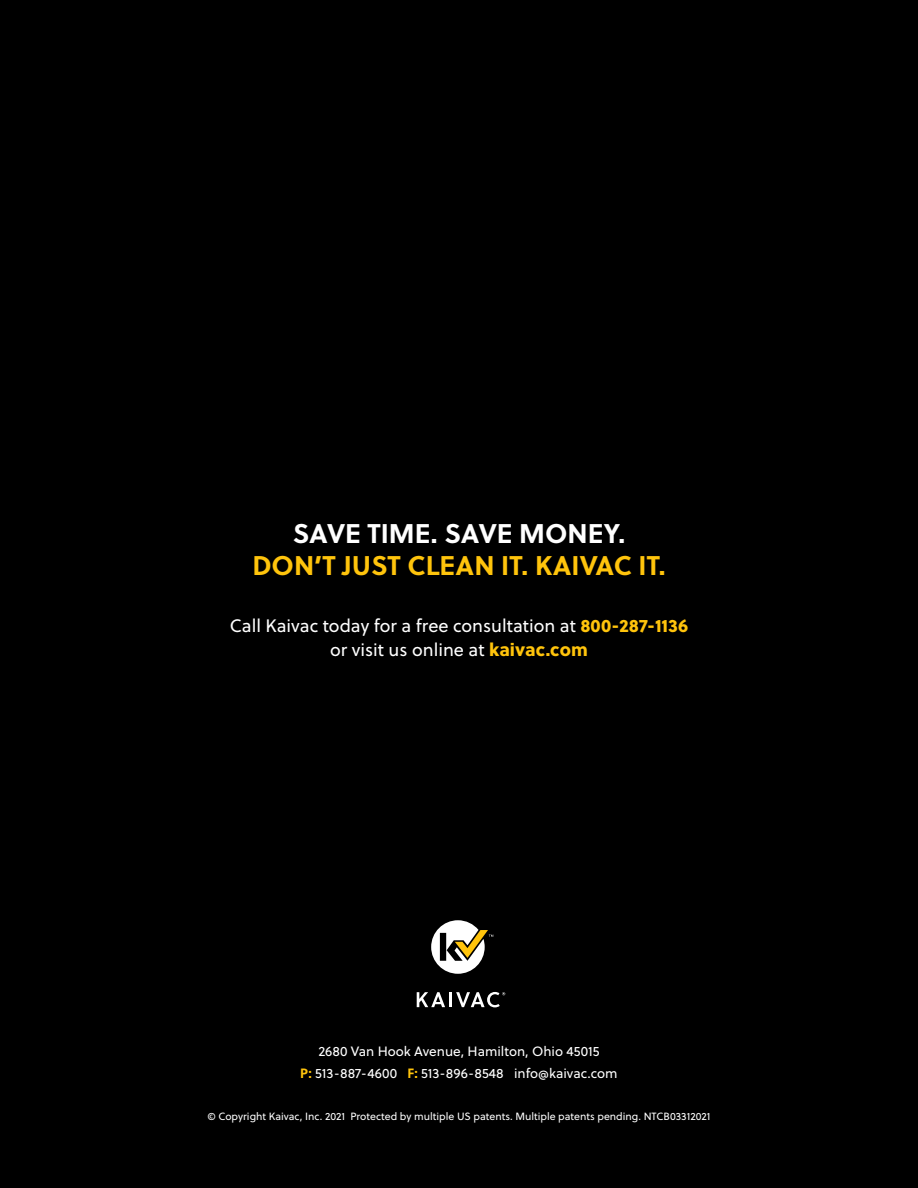
<style>
.page{position:relative;width:918px;height:1188px;background:#000}
.page>*{position:absolute;margin:0;border:0;box-sizing:border-box;transform-origin:0 0}
.t1{font:700 27px "Soleil";color:#ffc40c}
.t2{font:700 27px "Soleil";color:#fff}
.t3{font:18px/24px "Soleil";color:#fff;text-align:center}
.t4{font:13.5px/21.6px "Soleil";color:#fff;text-align:center}
.t5{font:10.5px "Soleil";color:#fff}
.s1{font-family:"Soleil Xb";color:#ffc40c}
.s2{font-weight:700;color:#ffc40c}
</style>
<div class="page">
<svg style="left:417px;top:992px;width:28px;height:15px"></svg>
<hr style="left:449px;top:992px;width:3px;height:15px;background:#fff">
<svg style="left:456px;top:992px;width:49px;height:15px"></svg>
<svg style="left:431px;top:920px;width:62px;height:54px"></svg>
<h1 class="t2" style="left:293px;top:512px;width:334px">SAVE TIME. SAVE MONEY.</h1>
<h1 class="t1" style="left:252px;top:545px;width:415px">DON’T JUST CLEAN IT. KAIVAC IT.</h1>
<h2 class="t3" style="left:230px;top:613px;width:460px">Call Kaivac today for a free consultation at <span class="s1">800-287-1136 </span>or visit us online at <span class="s1">kaivac.com</span></h2>
<p class="t4" style="left:300px;top:1041px;width:319px">2680 Van Hook Avenue, Hamilton, Ohio 45015<br><span class="s2">P:</span> 513-887-4600 <span class="s2">F:</span> 513-896-8548 info@kaivac.com</p>
<p class="t5" style="left:207px;top:1109px;width:505px">© Copyright Kaivac, Inc. 2021 Protected by multiple US patents. Multiple patents pending. NTCB03312021</p>
</div>
